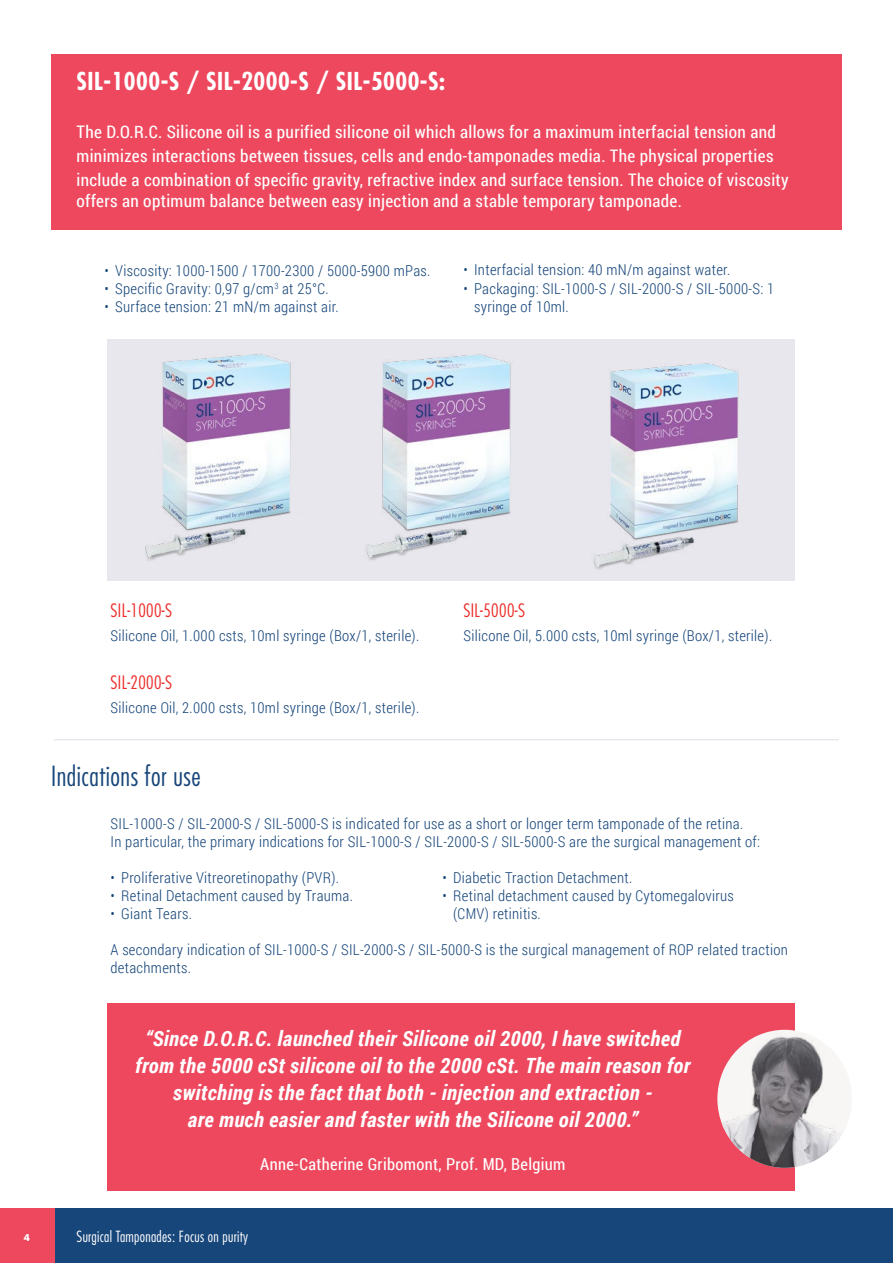
<style>
.page{position:relative;width:893px;height:1263px;background:#fff}
.page>*{position:absolute;margin:0;border:0;box-sizing:border-box;transform-origin:0 0}
.t1{font:300 condensed 27px "Futura";letter-spacing:.02em;color:#17467a}
.t2{font:700 condensed 24px "Futura";letter-spacing:.02em;color:#fff}
.t3{font:italic 700 21px/27px "Roboto Condensed";letter-spacing:.02em;color:#fff;text-align:center}
.t4{font:300 condensed 18px "Futura";letter-spacing:.02em;color:#eb2e2a}
.t5{font:17.25px/24px "Roboto Condensed";letter-spacing:.02em;color:#fff}
.t6{font:16.5px "Roboto Condensed";letter-spacing:.02em;color:#fff}
.t7{font:300 15px/18px "Roboto Condensed";letter-spacing:.02em;color:#17467a}
.t8{font:300 condensed 15px "Futura";letter-spacing:.02em;color:#fff}
.t9{font:700 9px "Futura";color:#fff}
</style>
<div class="page">
<div style="left:0;top:1209px;width:893px;height:54px;background:#17467a"></div>
<div style="left:0;top:1209px;width:54px;height:54px;background:#ed485e"></div>
<div style="left:108px;top:339px;width:687px;height:242px;background:#e7e7ed"></div>
<hr style="left:54px;top:739px;width:785px;height:1px;background:#dedfe8">
<img style="left:107px;top:348px;width:184px;height:220px">
<img style="left:366px;top:354px;width:145px;height:207px">
<img style="left:593px;top:363px;width:146px;height:207px">
<div style="left:108px;top:1003px;width:687px;height:187px;background:#ed485e"></div>
<img style="left:717px;top:1030px;width:126px;height:138px">
<div style="left:51px;top:54px;width:791px;height:176px;background:#ed485e"></div>
<h2 class="t2" style="left:77px;top:71px;width:370px">SIL-1000-S / SIL-2000-S / SIL-5000-S:</h2>
<p class="t5" style="left:77px;top:121px;width:714px">The D.O.R.C. Silicone oil is a purified silicone oil which allows for a maximum interfacial tension and minimizes interactions between tissues, cells and endo-tamponades media. The physical properties include a combination of specific gravity, refractive index and surface tension. The choice of viscosity</p>
<p class="t5" style="left:77px;top:190px;width:607px">offers an optimum balance between easy injection and a stable temporary tamponade.</p>
<p class="t7" style="left:105px;top:262px;width:327px">• Viscosity: 1000-1500 / 1700-2300 / 5000-5900 mPas.</p>
<p class="t7" style="left:105px;top:280px;width:226px">• Specific Gravity: 0,97 g/cm<sup>3</sup> at 25°C.</p>
<p class="t7" style="left:105px;top:298px;width:236px">• Surface tension: 21 mN/m against air.</p>
<p class="t7" style="left:463px;top:262px;width:268px">• Interfacial tension: 40 mN/m against water.</p>
<p class="t7" style="left:474px;top:280px;width:302px;text-indent:-11px">• Packaging: SIL-1000-S / SIL-2000-S / SIL-5000-S: 1 syringe of 10ml.</p>
<p class="t4" style="left:111px;top:603px;width:63px">SIL-1000-S</p>
<p class="t7" style="left:111px;top:628px;width:310px">Silicone Oil, 1.000 csts, 10ml syringe (Box/1, sterile).</p>
<p class="t4" style="left:111px;top:675px;width:63px">SIL-2000-S</p>
<p class="t7" style="left:111px;top:700px;width:310px">Silicone Oil, 2.000 csts, 10ml syringe (Box/1, sterile).</p>
<h1 class="t1" style="left:51px;top:764px;width:151px">Indications for use</h1>
<p class="t4" style="left:463px;top:603px;width:63px">SIL-5000-S</p>
<p class="t7" style="left:463px;top:628px;width:310px">Silicone Oil, 5.000 csts, 10ml syringe (Box/1, sterile).</p>
<p class="t7" style="left:111px;top:816px;width:651px">SIL-1000-S / SIL-2000-S / SIL-5000-S is indicated for use as a short or longer term tamponade of the retina.<br>In particular, the primary indications for SIL-1000-S / SIL-2000-S / SIL-5000-S are the surgical management of:</p>
<p class="t7" style="left:111px;top:870px;width:230px">• Proliferative Vitreoretinopathy (PVR).</p>
<p class="t7" style="left:111px;top:888px;width:244px">• Retinal Detachment caused by Trauma.</p>
<p class="t7" style="left:111px;top:906px;width:83px">• Giant Tears.</p>
<p class="t7" style="left:111px;top:942px;width:679px">A secondary indication of SIL-1000-S / SIL-2000-S / SIL-5000-S is the surgical management of ROP related traction detachments.</p>
<p class="t7" style="left:443px;top:870px;width:191px">• Diabetic Traction Detachment.</p>
<p class="t7" style="left:453px;top:888px;width:282px;text-indent:-11px">• Retinal detachment caused by Cytomegalovirus (CMV) retinitis.</p>
<p class="t3" style="left:135px;top:1026px;width:557px">“Since D.O.R.C. launched their Silicone oil 2000, I have switched from the 5000 cSt silicone oil to the 2000 cSt. The main reason for switching is the fact that both - injection and extraction -<br>are much easier and faster with the Silicone oil 2000.”</p>
<p class="t6" style="left:260px;top:1152px;width:307px">Anne-Catherine Gribomont, Prof. MD, Belgium</p>
<p class="t9" style="left:24px;top:1233px;width:8px">4</p>
<p class="t8" style="left:77px;top:1230px;width:173px">Surgical Tamponades: Focus on purity</p>
</div>
